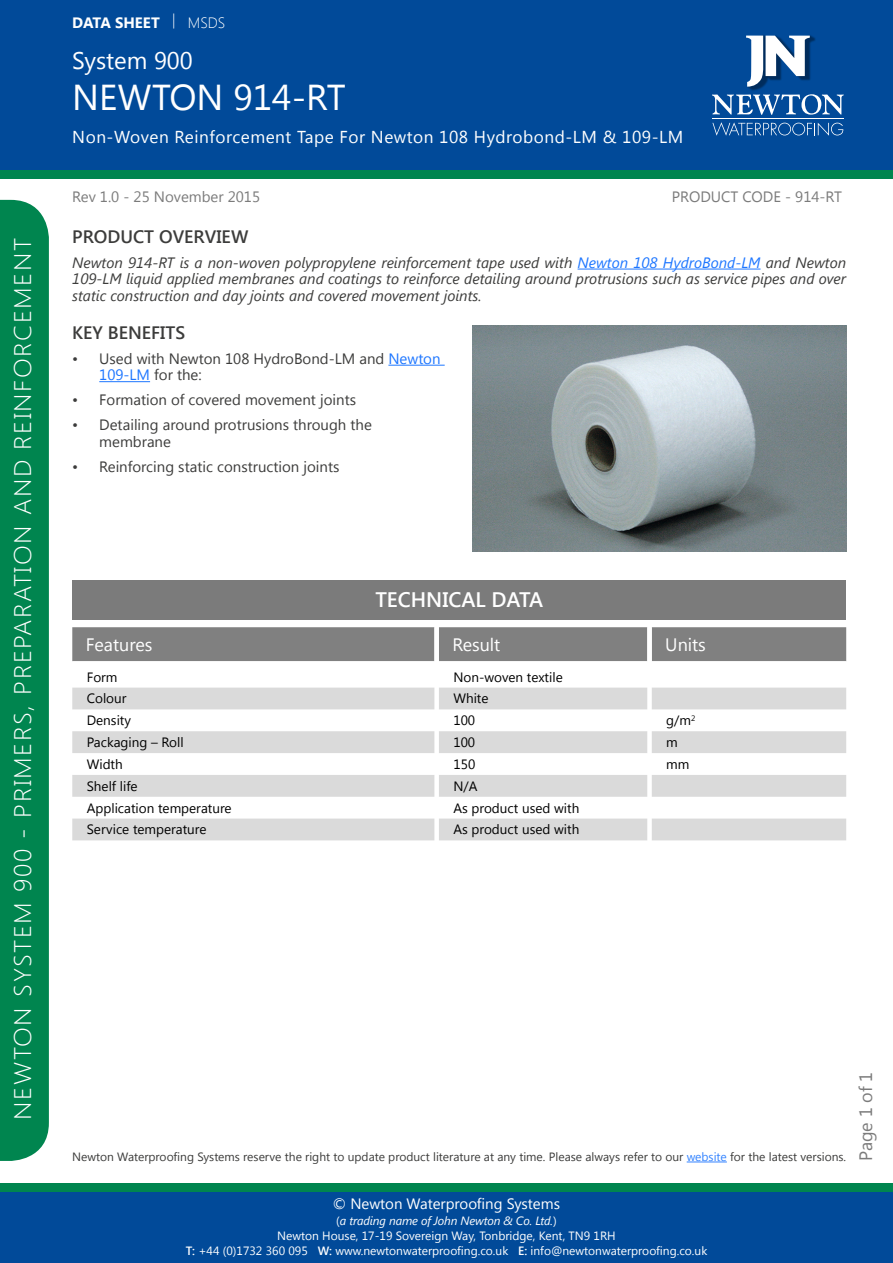
<style>
.page{position:relative;width:893px;height:1263px;background:#fff}
.page>*{position:absolute;margin:0;border:0;box-sizing:border-box;transform-origin:0 0}
.t1{font:36px "Segoe UI";color:#fff}
.t2{font:300 24px "Segoe UI";letter-spacing:.06em;color:#fff;scale:1.08 1}
.t3{font:24px "Segoe UI";color:#fff}
.t4{font:600 21px "Segoe UI";color:#fff}
.t5{font:600 18px "Segoe UI";color:#3c3c3b}
.t6{font:18px "Segoe UI";color:#fff}
.t7{font:18px "Segoe UI";letter-spacing:-.01em;color:#7b7b7b}
.t8{font:17.25px "Segoe UI";letter-spacing:.03em;color:#fff}
.t9{font:italic 15px/16.5px "Segoe UI";color:#3c3c3b;text-align:justify}
.t10{font:15px/16.5px "Segoe UI";color:#3c3c3b}
.t11{font:15px "Segoe UI";color:#7b7b7b}
.t12{font:15px "Segoe UI";color:#fff}
.t13{font:700 15px "Segoe UI";color:#fff}
.t14{font:13.5px "Segoe UI";color:#000}
.t15{font:12px/15.6px "Segoe UI";color:#fff;text-align:center}
.t16{font:12px "Segoe UI";color:#3c3c3b}
.s1{font-weight:300}
.s2{color:#1d76ff}
.s3{color:#3484ff}
.s4{font-style:italic}
.s5{font-weight:600}
</style>
<div class="page">
<div style="left:0;top:0;width:893px;height:173px;background:#014a99"></div>
<div style="left:0;top:170px;width:893px;height:9px;background:#00854f"></div>
<svg style="left:712px;top:94px;width:132px;height:21px"></svg>
<svg style="left:712px;top:122px;width:131px;height:14px"></svg>
<hr style="left:712px;top:118px;width:132px;height:1px;background:#fff">
<img style="left:735px;top:35px;width:45px;height:67px">
<img style="left:754px;top:35px;width:62px;height:56px">
<svg style="left:746px;top:36px;width:64px;height:51px"></svg>
<div style="left:0;top:200px;width:49px;height:961px;background:#00854f"></div>
<div style="left:0;top:1191px;width:893px;height:72px;background:#014a99"></div>
<div style="left:0;top:1183px;width:893px;height:8px;background:#00854f"></div>
<hr style="left:578px;top:269px;width:182px;height:1px;background:#1d76ff">
<img style="left:472px;top:326px;width:374px;height:225px">
<hr style="left:388px;top:365px;width:57px;height:1px;background:#1d76ff">
<hr style="left:99px;top:381px;width:51px;height:1px;background:#1d76ff">
<div style="left:72px;top:580px;width:774px;height:40px;background:#7b7b7b"></div>
<div style="left:72px;top:627px;width:774px;height:34px;background:#808080"></div>
<svg style="left:72px;top:661px;width:774px;height:27px"></svg>
<svg style="left:72px;top:688px;width:774px;height:152px;fill:#dadada"></svg>
<hr style="left:687px;top:1161px;width:40px;height:1px;background:#3484ff">
<h2 class="t2" style="left:6px;top:1120px;width:818px;rotate:-90deg">NEWTON SYSTEM 900 - PRIMERS, PREPARATION AND REINFORCEMENT</h2>
<p class="t13" style="left:72px;top:12px;width:155px">DATA SHEET <sup>|</sup> <span class="s1">MSDS</span></p>
<h2 class="t3" style="left:72px;top:43px;width:122px">System 900</h2>
<h1 class="t1" style="left:72px;top:72px;width:275px">NEWTON 914-RT</h1>
<p class="t8" style="left:72px;top:124px;width:612px">Non-Woven Reinforcement Tape For Newton 108 Hydrobond-LM &amp; 109-LM</p>
<p class="t11" style="left:72px;top:187px;width:189px">Rev 1.0 - 25 November 2015</p>
<p class="t11" style="left:672px;top:187px;width:172px">PRODUCT CODE - 914-RT</p>
<p class="t5" style="left:72px;top:224px;width:178px">PRODUCT OVERVIEW</p>
<p class="t9" style="left:72px;top:253px;width:775px">Newton 914-RT is a non-woven polypropylene reinforcement tape used with <span class="s2">Newton 108 HydroBond-LM</span> and Newton 109-LM liquid applied membranes and coatings to reinforce detailing around protrusions such as service pipes and over static construction and day joints and covered movement joints.</p>
<p class="t5" style="left:72px;top:320px;width:114px">KEY BENEFITS</p>
<p class="t10" style="left:99px;top:350px;width:343px;text-indent:-27px">• Used with Newton 108 HydroBond-LM and <span class="s2">Newton<br>109-LM</span> for the:</p>
<p class="t10" style="left:72px;top:391px;width:285px">• Formation of covered movement joints</p>
<p class="t10" style="left:99px;top:416px;width:274px;text-indent:-27px">• Detailing around protrusions through the membrane</p>
<p class="t10" style="left:72px;top:458px;width:269px">• Reinforcing static construction joints</p>
<h3 class="t4" style="left:375px;top:585px;width:169px">TECHNICAL DATA</h3>
<p class="t6" style="left:86px;top:632px;width:68px">Features</p>
<p class="t6" style="left:452px;top:632px;width:49px">Result</p>
<p class="t6" style="left:665px;top:632px;width:42px">Units</p>
<p class="t14" style="left:87px;top:667px;width:32px">Form</p>
<p class="t14" style="left:453px;top:667px;width:111px">Non-woven textile</p>
<p class="t14" style="left:87px;top:689px;width:41px">Colour</p>
<p class="t14" style="left:453px;top:689px;width:37px">White</p>
<p class="t14" style="left:87px;top:711px;width:46px">Density</p>
<p class="t14" style="left:453px;top:711px;width:23px">100</p>
<p class="t14" style="left:666px;top:711px;width:31px">g/m<sup>2</sup></p>
<p class="t14" style="left:87px;top:733px;width:98px">Packaging – Roll</p>
<p class="t14" style="left:453px;top:733px;width:23px">100</p>
<p class="t14" style="left:666px;top:733px;width:13px">m</p>
<p class="t14" style="left:87px;top:755px;width:38px">Width</p>
<p class="t14" style="left:453px;top:755px;width:23px">150</p>
<p class="t14" style="left:666px;top:755px;width:25px">mm</p>
<p class="t14" style="left:87px;top:776px;width:52px">Shelf life</p>
<p class="t14" style="left:453px;top:776px;width:26px">N/A</p>
<p class="t14" style="left:87px;top:798px;width:146px">Application temperature</p>
<p class="t14" style="left:453px;top:798px;width:127px">As product used with</p>
<p class="t14" style="left:87px;top:820px;width:121px">Service temperature</p>
<p class="t14" style="left:453px;top:820px;width:127px">As product used with</p>
<p class="t16" style="left:72px;top:1148px;width:775px">Newton Waterproofing Systems reserve the right to update product literature at any time. Please always refer to our <span class="s3">website</span> for the latest versions.</p>
<p class="t7" style="left:853px;top:1161px;width:90px;rotate:-90deg">Page 1 of 1</p>
<p class="t12" style="left:333px;top:1193px;width:229px">© Newton Waterproofing Systems</p>
<p class="t15" style="left:277px;top:1212px;width:340px">(<span class="s4">a trading name of John Newton &amp; Co. Ltd.</span>)<br>Newton House, 17-19 Sovereign Way, Tonbridge, Kent, TN9 1RH</p>
<p class="t15" style="left:186px;top:1242px;width:523px"><span class="s5">T:</span> +44 (0)1732 360 095 <span class="s5">W:</span> www.newtonwaterproofing.co.uk <span class="s5">E:</span> info@newtonwaterproofing.co.uk</p>
</div>
